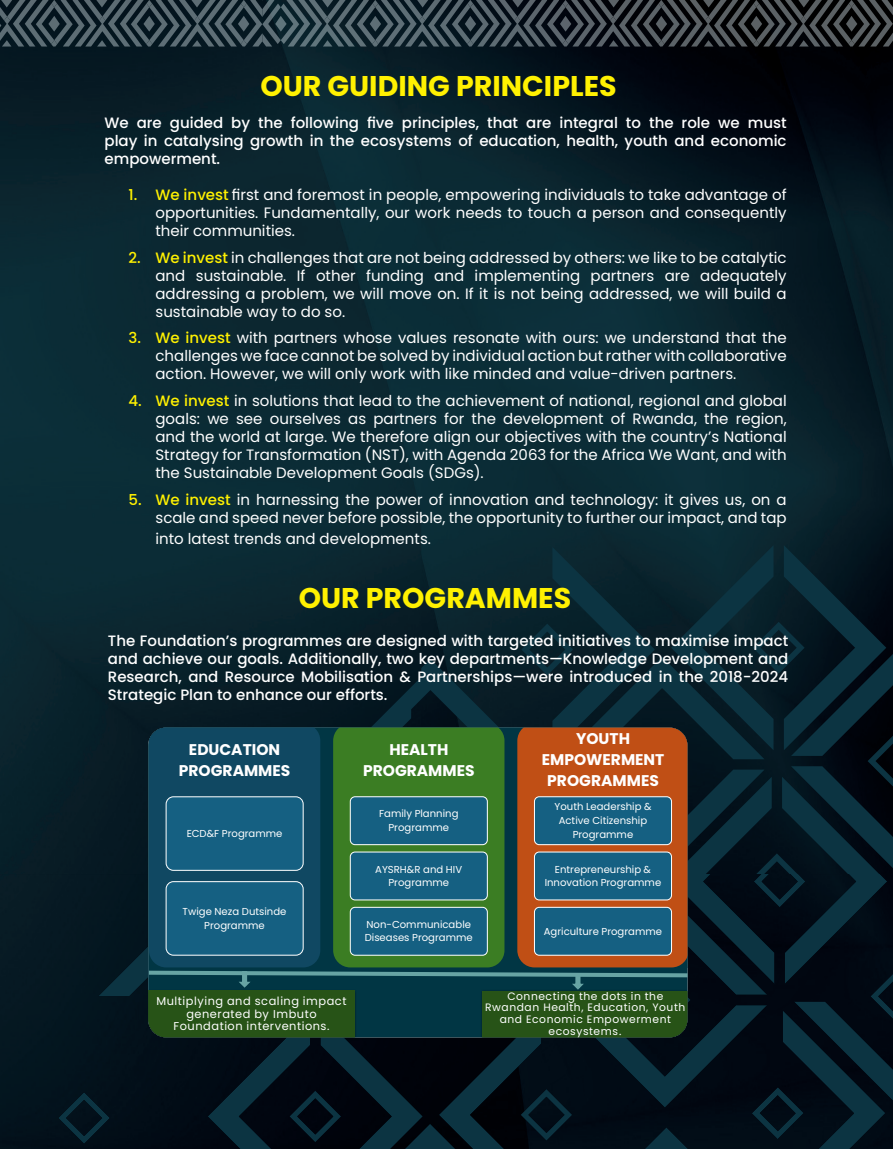
<style>
.page{position:relative;width:893px;height:1149px;background:#fff}
.page>*{position:absolute;margin:0;border:0;box-sizing:border-box;transform-origin:0 0}
.t1{font:700 28.5px "Poppins";color:#fff101}
.t2{font:700 15.45px/20.9px "Poppins";color:#fff;text-align:center}
.t3{font:15px/18px "Poppins";color:#fff;text-align:justify}
.t4{font:500 15px/18px "Poppins";color:#fff;text-align:justify}
.t5{font:11.4px/12.3px "Poppins";letter-spacing:.045em;color:#fff;text-align:center}
.t6{font:10.8px/11.9px "Poppins";letter-spacing:.05em;color:#fff;text-align:center}
.t7{font:10.05px/13.5px "Poppins";color:#fff;text-align:center}
.s1{font-weight:500;color:#fff101}
.s2{font-family:"Bookman Old Style";font-size:11.4px}
</style>
<div class="page">
<img style="left:421px;top:47px;width:472px;height:826px">
<img style="left:0;top:47px;width:421px;height:826px">
<img style="left:0;top:873px;width:893px;height:275px">
<div style="left:364px;top:992px;width:112px;height:45px;background:#013644"></div>
<img style="left:148px;top:992px;width:216px;height:45px">
<div style="left:149px;top:989px;width:206px;height:48px;background:#275317"></div>
<svg style="left:148px;top:727px;width:539px;height:265px;background:#365d5b"></svg>
<img style="left:476px;top:984px;width:211px;height:53px">
<div style="left:483px;top:990px;width:204px;height:47px;background:#275317"></div>
<svg style="left:0;top:0;width:893px;height:47px;background:#2e3a41"></svg>
<p class="t1" style="left:260px;top:69px;width:358px">OUR GUIDING PRINCIPLES</p>
<p class="t4" style="left:104px;top:114px;width:684px">We are guided by the following five principles, that are integral to the role we must play in catalysing growth in the ecosystems of education, health, youth and economic empowerment.</p>
<p class="t3" style="left:156px;top:186px;width:633px;text-indent:-27px"><span class="s1">1. We invest</span> first and foremost in people, empowering individuals to take advantage of opportunities. Fundamentally, our work needs to touch a person and consequently their communities.</p>
<p class="t3" style="left:156px;top:248px;width:633px;text-indent:-27px"><span class="s1">2. We invest</span> in challenges that are not being addressed by others: we like to be catalytic and sustainable. If other funding and implementing partners are adequately addressing a problem, we will move on. If it is not being addressed, we will build a sustainable way to do so.</p>
<p class="t3" style="left:156px;top:329px;width:633px;text-indent:-27px"><span class="s1">3. We invest</span> with partners whose values resonate with ours: we understand that the challenges we face cannot be solved by individual action but rather with collaborative action. However, we will only work with like minded and value-driven partners.</p>
<p class="t3" style="left:156px;top:391px;width:633px;text-indent:-27px"><span class="s1">4. We invest</span> in solutions that lead to the achievement of national, regional and global goals: we see ourselves as partners for the development of Rwanda, the region, and the world at large. We therefore align our objectives with the country’s National Strategy for Transformation (NST), with Agenda 2063 for the Africa We Want, and with the Sustainable Development Goals (SDGs).</p>
<p class="t3" style="left:129px;top:490px;width:660px;text-align:right"><span class="s1">5. We invest</span> in harnessing the power of innovation and technology: it gives us, on a scale and speed never before possible, the opportunity to further our impact, and tap</p>
<p class="t3" style="left:156px;top:530px;width:277px">into latest trends and developments.</p>
<p class="t1" style="left:299px;top:581px;width:274px">OUR PROGRAMMES</p>
<p class="t4" style="left:108px;top:631px;width:682px">The Foundation’s programmes are designed with targeted initiatives to maximise impact and achieve our goals. Additionally, two key departments—Knowledge Development and Research, and Resource Mobilisation &amp; Partnerships—were introduced in the 2018-2024<br>Strategic Plan to enhance our efforts.</p>
<p class="t2" style="left:179px;top:738px;width:113px">EDUCATION<br>PROGRAMMES</p>
<p class="t7" style="left:187px;top:826px;width:97px">ECD&amp;F Programme</p>
<p class="t7" style="left:183px;top:904px;width:105px">Twige Neza Dutsinde<br>Programme</p>
<p class="t2" style="left:363px;top:738px;width:113px">HEALTH<br>PROGRAMMES</p>
<p class="t7" style="left:379px;top:806px;width:81px">Family Planning<br>Programme</p>
<p class="t7" style="left:375px;top:862px;width:88px">AYSRH&amp;R and HIV<br>Programme</p>
<p class="t7" style="left:365px;top:917px;width:109px;text-align:left">Non-Communicable<br>Diseases Programme</p>
<p class="t2" style="left:542px;top:728px;width:124px">YOUTH<br>EMPOWERMENT<br>PROGRAMMES</p>
<p class="t7" style="left:555px;top:800px;width:98px">Youth Leadership &amp;<br>Active Citizenship<br>Programme</p>
<p class="t7" style="left:545px;top:862px;width:118px">Entrepreneurship &amp;<br>Innovation Programme</p>
<p class="t7" style="left:544px;top:924px;width:120px">Agriculture Programme</p>
<p class="t5" style="left:156px;top:994px;width:192px">Multiplying and scaling impact generated by Imbuto<br>Foundation interventions.</p>
<p class="t6" style="left:485px;top:989px;width:202px">Connecting the dots in the<br>Rwandan Health, Education, Youth and Economic Empowerment ecosystems<span class="s2">.</span></p>
</div>
